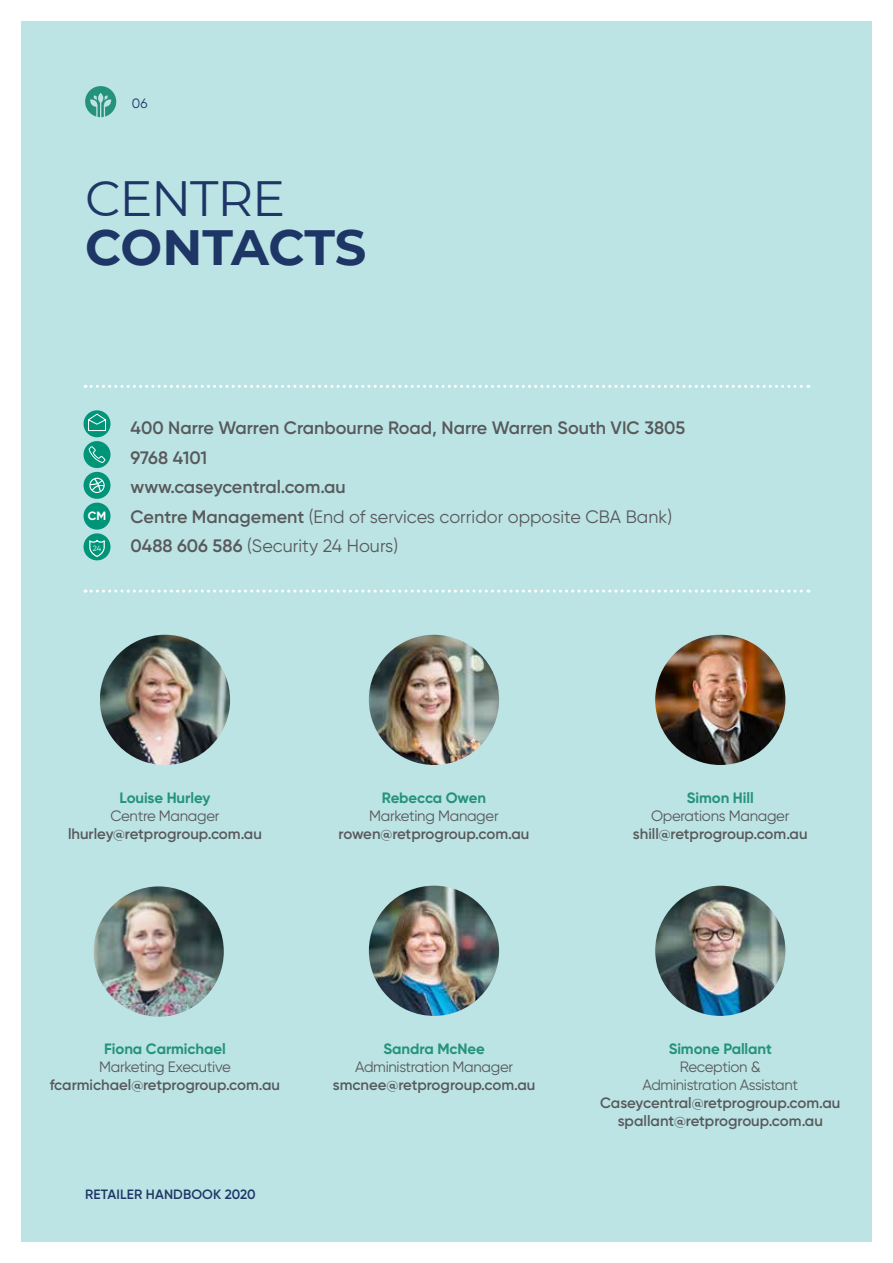
<style>
.page{position:relative;width:893px;height:1263px;background:#fff}
.page>*{position:absolute;margin:0;border:0;box-sizing:border-box;transform-origin:0 0}
.t1{font:700 49.5px "Montserrat";letter-spacing:-.005em;color:#1e3666}
.t2{font:49.5px "Montserrat";letter-spacing:-.025em;color:#1e3666}
.t3{font:600 18px/29.5px "Gilroy";color:#58595b}
.t4{font:600 15px/18px "Gilroy";color:#58595b;text-align:center}
.t5{font:15px/18px "Gilroy";letter-spacing:-.02em;color:#58595b;text-align:center}
.t6{font:700 15px "Gilroy";letter-spacing:-.005em;color:#25937c}
.t7{font:600 13.5px "Gilroy";letter-spacing:.01em;color:#1e3666}
.t8{font:13.5px "Gilroy";color:#1e3666}
.t9{font:700 12px "Gilroy";color:#fff}
.t10{font:7.65px "Gilroy";color:#fff}
.s1{font-weight:400}
</style>
<div class="page">
<div style="left:21px;top:21px;width:851px;height:1221px;background:#bce4e5"></div>
<svg style="left:85px;top:86px;width:31px;height:31px"></svg>
<svg style="left:85px;top:590px;width:724px;height:3px"></svg>
<svg style="left:85px;top:385px;width:724px;height:3px"></svg>
<div style="left:84px;top:472px;width:27px;height:27px;background:#009579;border-radius:13px"></div>
<svg style="left:89px;top:478px;width:16px;height:15px"></svg>
<svg style="left:84px;top:410px;width:27px;height:27px"></svg>
<svg style="left:87px;top:413px;width:20px;height:18px"></svg>
<div style="left:84px;top:441px;width:27px;height:27px;background:#009579;border-radius:13px"></div>
<svg style="left:88px;top:446px;width:18px;height:17px"></svg>
<div style="left:84px;top:503px;width:27px;height:27px;background:#009579;border-radius:13px"></div>
<div style="left:84px;top:533px;width:27px;height:27px;background:#009579;border-radius:13px"></div>
<svg style="left:89px;top:539px;width:16px;height:19px"></svg>
<img style="left:100px;top:635px;width:130px;height:130px;border-radius:65px">
<img style="left:369px;top:635px;width:130px;height:130px;border-radius:65px">
<img style="left:655px;top:635px;width:130px;height:130px;border-radius:65px">
<img style="left:369px;top:886px;width:130px;height:130px;border-radius:65px">
<img style="left:94px;top:886px;width:130px;height:131px;border-radius:65px">
<img style="left:655px;top:886px;width:130px;height:130px;border-radius:65px">
<p class="t8" style="left:132px;top:95px;width:17px">06</p>
<h1 class="t2" style="left:85px;top:164px;width:202px">CENTRE</h1>
<h1 class="t1" style="left:85px;top:212px;width:283px">CONTACTS</h1>
<p class="t9" style="left:88px;top:509px;width:20px">CM</p>
<p class="t10" style="left:93px;top:543px;width:10px">24</p>
<p class="t3" style="left:131px;top:413px;width:556px">400 Narre Warren Cranbourne Road, Narre Warren South VIC 3805<br>9768 4101<br>www.caseycentral.com.au<br>Centre Management <span class="s1">(End of services corridor opposite CBA Bank)<br></span>0488 606 586 <span class="s1">(Security 24 Hours)</span></p>
<p class="t6" style="left:120px;top:788px;width:92px">Louise Hurley</p>
<p class="t5" style="left:110px;top:806px;width:111px">Centre Manager</p>
<p class="t4" style="left:68px;top:824px;width:195px">lhurley@retprogroup.com.au</p>
<p class="t6" style="left:382px;top:788px;width:106px">Rebecca Owen</p>
<p class="t5" style="left:369px;top:806px;width:131px">Marketing Manager</p>
<p class="t4" style="left:339px;top:824px;width:192px">rowen@retprogroup.com.au</p>
<p class="t6" style="left:687px;top:788px;width:68px">Simon Hill</p>
<p class="t5" style="left:651px;top:806px;width:140px">Operations Manager</p>
<p class="t4" style="left:633px;top:824px;width:176px">shill@retprogroup.com.au</p>
<p class="t6" style="left:104px;top:1040px;width:123px">Fiona Carmichael</p>
<p class="t5" style="left:99px;top:1058px;width:133px">Marketing Executive</p>
<p class="t4" style="left:50px;top:1076px;width:232px">fcarmichael@retprogroup.com.au</p>
<p class="t7" style="left:85px;top:1186px;width:172px">RETAILER HANDBOOK 2020</p>
<p class="t6" style="left:383px;top:1040px;width:103px">Sandra McNee</p>
<p class="t5" style="left:355px;top:1058px;width:160px">Administration Manager</p>
<p class="t4" style="left:333px;top:1076px;width:204px">smcnee@retprogroup.com.au</p>
<p class="t6" style="left:669px;top:1040px;width:105px">Simone Pallant</p>
<p class="t5" style="left:642px;top:1058px;width:157px">Reception &amp;<br>Administration Assistant</p>
<p class="t4" style="left:600px;top:1094px;width:242px">Caseycentral@retprogroup.com.au spallant@retprogroup.com.au</p>
</div>
